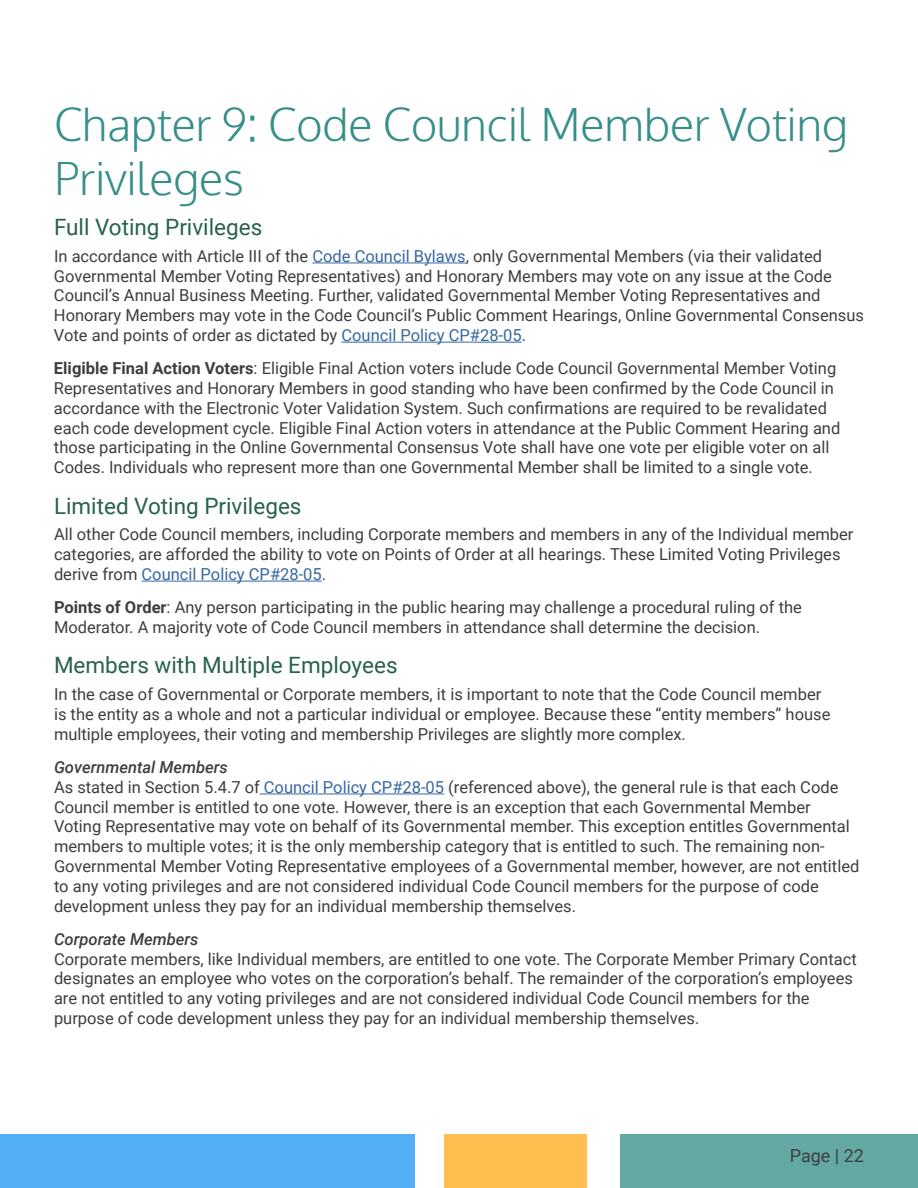
<style>
.page{position:relative;width:918px;height:1188px;background:#fff}
.page>*{position:absolute;margin:0;border:0;box-sizing:border-box;transform-origin:0 0}
.t1{font:300 45px/54px "Oxygen";color:#378f89}
.t2{font:22.5px "Roboto";color:#27624a}
.t3{font:18px "Roboto";color:#3e3e3f}
.t4{font:16.5px/19.8px "Roboto";color:#3e3e3f}
.t5{font:italic 500 16.5px "Roboto";color:#3e3e3f}
.s1{color:#3667a4}
.s2{font-weight:700}
.s3{font-weight:500;font-style:italic}
</style>
<div class="page">
<div style="left:0;top:1134px;width:415px;height:54px;background:#53b0f6"></div>
<div style="left:444px;top:1134px;width:142px;height:54px;background:#ffbe4d"></div>
<div style="left:621px;top:1134px;width:297px;height:54px;background:#64a8a3"></div>
<hr style="left:312px;top:263px;width:154px;height:1px;background:#3667a4">
<hr style="left:341px;top:342px;width:181px;height:1px;background:#3667a4">
<hr style="left:142px;top:581px;width:180px;height:1px;background:#3667a4">
<hr style="left:260px;top:794px;width:184px;height:1px;background:#3667a4">
<h1 class="t1" style="left:54px;top:99px;width:795px">Chapter 9: Code Council Member Voting<br>Privileges</h1>
<h2 class="t2" style="left:54px;top:211px;width:210px">Full Voting Privileges</h2>
<p class="t4" style="left:54px;top:245px;width:812px">In accordance with Article III of the <span class="s1">Code Council Bylaws</span>, only Governmental Members (via their validated Governmental Member Voting Representatives) and Honorary Members may vote on any issue at the Code Council’s Annual Business Meeting. Further, validated Governmental Member Voting Representatives and Honorary Members may vote in the Code Council’s Public Comment Hearings, Online Governmental Consensus Vote and points of order as dictated by <span class="s1">Council Policy CP#28-05</span>.</p>
<p class="t4" style="left:54px;top:358px;width:788px"><span class="s2">Eligible Final Action Voters</span>: Eligible Final Action voters include Code Council Governmental Member Voting Representatives and Honorary Members in good standing who have been confirmed by the Code Council in accordance with the Electronic Voter Validation System. Such confirmations are required to be revalidated each code development cycle. Eligible Final Action voters in attendance at the Public Comment Hearing and those participating in the Online Governmental Consensus Vote shall have one vote per eligible voter on all Codes. Individuals who represent more than one Governmental Member shall be limited to a single vote.</p>
<h2 class="t2" style="left:54px;top:490px;width:249px">Limited Voting Privileges</h2>
<p class="t4" style="left:54px;top:524px;width:801px">All other Code Council members, including Corporate members and members in any of the Individual member categories, are afforded the ability to vote on Points of Order at all hearings. These Limited Voting Privileges derive from <span class="s1">Council Policy CP#28-05</span>.</p>
<p class="t4" style="left:54px;top:597px;width:750px"><span class="s2">Points of Order</span>: Any person participating in the public hearing may challenge a procedural ruling of the<br>Moderator. A majority vote of Code Council members in attendance shall determine the decision.</p>
<h2 class="t2" style="left:54px;top:650px;width:345px">Members with Multiple Employees</h2>
<p class="t4" style="left:54px;top:684px;width:778px">In the case of Governmental or Corporate members, it is important to note that the Code Council member is the entity as a whole and not a particular individual or employee. Because these “entity members” house multiple employees, their voting and membership Privileges are slightly more complex.</p>
<p class="t4" style="left:54px;top:757px;width:807px"><span class="s3">Governmental Members<br></span>As stated in Section 5.4.7 of <span class="s1">Council Policy CP#28-05</span> (referenced above), the general rule is that each Code Council member is entitled to one vote. However, there is an exception that each Governmental Member Voting Representative may vote on behalf of its Governmental member. This exception entitles Governmental members to multiple votes; it is the only membership category that is entitled to such. The remaining non-Governmental Member Voting Representative employees of a Governmental member, however, are not entitled to any voting privileges and are not considered individual Code Council members for the purpose of code development unless they pay for an individual membership themselves.</p>
<p class="t5" style="left:54px;top:927px;width:146px">Corporate Members</p>
<p class="t4" style="left:54px;top:948px;width:804px">Corporate members, like Individual members, are entitled to one vote. The Corporate Member Primary Contact designates an employee who votes on the corporation’s behalf. The remainder of the corporation’s employees are not entitled to any voting privileges and are not considered individual Code Council members for the purpose of code development unless they pay for an individual membership themselves.</p>
<p class="t3" style="left:790px;top:1142px;width:76px">Page | 22</p>
</div>
